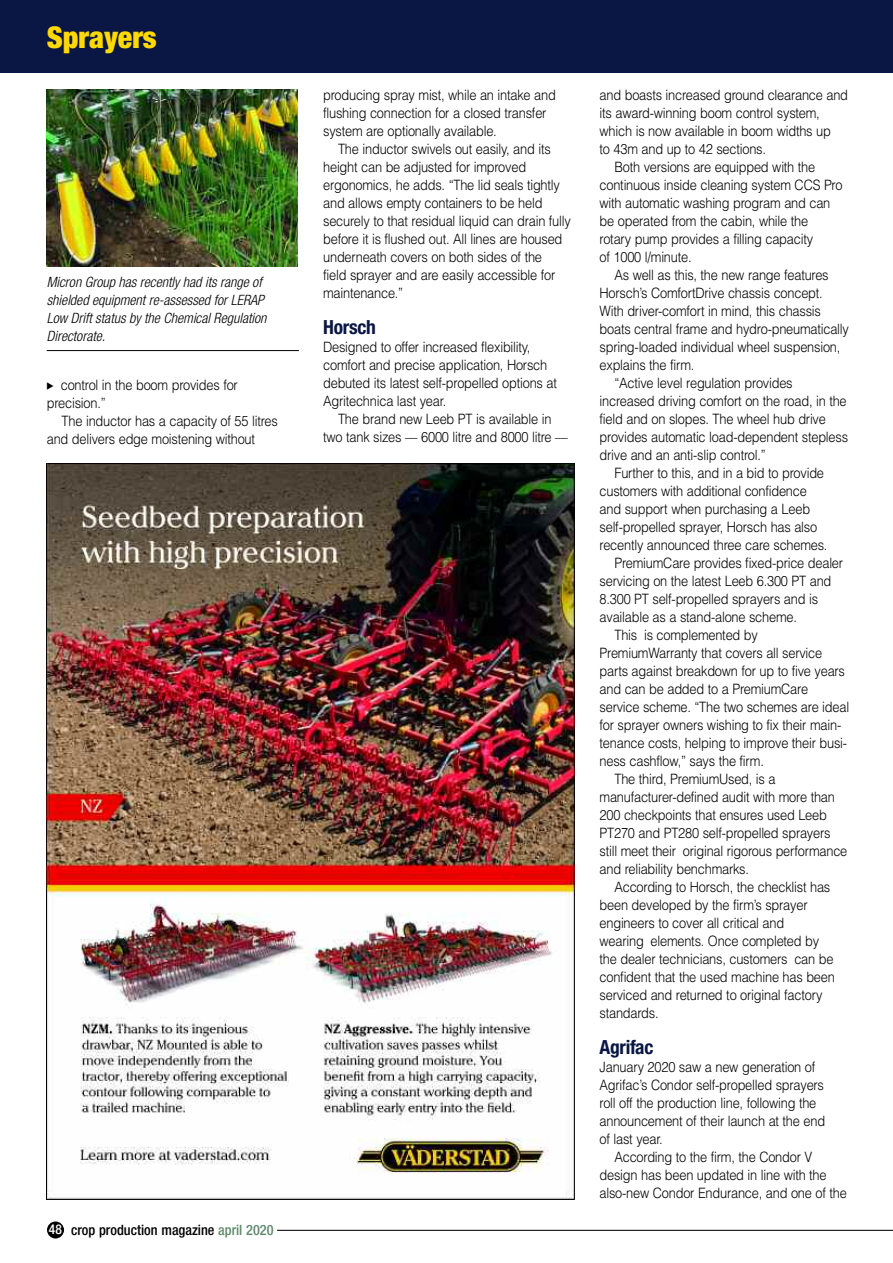
<style>
.page{position:relative;width:893px;height:1263px;background:#fff}
.page>*{position:absolute;margin:0;border:0;box-sizing:border-box;transform-origin:0 0}
.t1{font:900 condensed 30px "Helvetica Neue";color:#ffd902}
.t2{font:700 condensed 19.5px "Helvetica Neue";letter-spacing:-.015em;color:#0a1643}
.t3{font:300 14.25px/18px "Helvetica";letter-spacing:-.015em;color:#000;scale:.9 1}
.t4{font:italic 300 condensed 14.25px/18px "Helvetica Neue";color:#000}
.t5{font:500 condensed 14.25px "Helvetica Neue";color:#000}
.s1{font-size:13.5px;color:#fff}
.s2{color:#60896c}
</style>
<div class="page">
<img style="left:47px;top:89px;width:251px;height:177px">
<hr style="left:47px;top:350px;width:252px;height:1px;background:#000">
<div style="left:47px;top:1221px;width:17px;height:17px;background:#000;border-radius:50%"></div>
<hr style="left:277px;top:1230px;width:616px;height:1px;background:#000">
<img style="left:47px;top:463px;width:527px;height:736px">
<div style="left:0;top:0;width:893px;height:72px;background:#0a1643"></div>
<h1 class="t1" style="left:47px;top:27px;width:112px">Sprayers</h1>
<p class="t4" style="left:47px;top:274px;width:221px">Micron Group has recently had its range of shielded equipment re-assessed for LERAP Low Drift status by the Chemical Regulation Directorate.</p>
<p class="t3" style="left:47px;top:376px;width:214px;text-indent:14px">control in the boom provides for precision.”</p>
<p class="t3" style="left:47px;top:412px;width:258px;text-indent:15px">The inductor has a capacity of 55 litres and delivers edge moistening without</p>
<p class="t5" style="left:49px;top:1225px;width:226px"><span class="s1">48</span> crop production magazine <span class="s2">april 2020</span></p>
<p class="t3" style="left:323px;top:86px;width:260px">producing spray mist, while an intake and flushing connection for a closed transfer system are optionally available.</p>
<p class="t3" style="left:323px;top:140px;width:277px;text-indent:15px">The inductor swivels out easily, and its height can be adjusted for improved ergonomics, he adds. “The lid seals tightly and allows empty containers to be held securely to that residual liquid can drain fully before it is flushed out. All lines are housed underneath covers on both sides of the<br>field sprayer and are easily accessible for maintenance.”</p>
<h2 class="t2" style="left:323px;top:320px;width:54px">Horsch</h2>
<p class="t3" style="left:323px;top:338px;width:261px">Designed to offer increased flexibility, comfort and precise application, Horsch debuted its latest self-propelled options at Agritechnica last year.</p>
<p class="t3" style="left:323px;top:410px;width:273px;text-align:center">The brand new Leeb PT is available in<br>two tank sizes –– 6000 litre and 8000 litre ––</p>
<p class="t3" style="left:600px;top:86px;width:278px">and boasts increased ground clearance and</p>
<p class="t3" style="left:600px;top:104px;width:246px">its award-winning boom control system,</p>
<p class="t3" style="left:600px;top:122px;width:259px">which is now available in boom widths up</p>
<p class="t3" style="left:600px;top:140px;width:186px">to 43m and up to 42 sections.</p>
<p class="t3" style="left:614px;top:158px;width:225px">Both versions are equipped with the</p>
<p class="t3" style="left:600px;top:176px;width:272px">continuous inside cleaning system CCS Pro</p>
<p class="t3" style="left:600px;top:194px;width:258px">with automatic washing program and can</p>
<p class="t3" style="left:600px;top:212px;width:233px">be operated from the cabin, while the</p>
<p class="t3" style="left:600px;top:230px;width:239px">rotary pump provides a filling capacity</p>
<p class="t3" style="left:600px;top:248px;width:104px">of 1000 l/minute.</p>
<p class="t3" style="left:614px;top:266px;width:240px">As well as this, the new range features</p>
<p class="t3" style="left:600px;top:284px;width:250px">Horsch’s ComfortDrive chassis concept.</p>
<p class="t3" style="left:600px;top:302px;width:247px">With driver-comfort in mind, this chassis</p>
<p class="t3" style="left:600px;top:320px;width:279px">boats central frame and hydro-pneumatically</p>
<p class="t3" style="left:600px;top:338px;width:269px">spring-loaded individual wheel suspension,</p>
<p class="t3" style="left:600px;top:356px;width:107px">explains the firm.</p>
<p class="t3" style="left:614px;top:374px;width:200px">“Active level regulation provides</p>
<p class="t3" style="left:600px;top:392px;width:276px">increased driving comfort on the road, in the</p>
<p class="t3" style="left:600px;top:410px;width:253px">field and on slopes. The wheel hub drive</p>
<p class="t3" style="left:600px;top:428px;width:278px">provides automatic load-dependent stepless</p>
<p class="t3" style="left:600px;top:446px;width:186px">drive and an anti-slip control.”</p>
<p class="t3" style="left:614px;top:464px;width:234px">Further to this, and in a bid to provide</p>
<p class="t3" style="left:600px;top:482px;width:232px">customers with additional confidence</p>
<p class="t3" style="left:600px;top:500px;width:235px">and support when purchasing a Leeb</p>
<p class="t3" style="left:600px;top:518px;width:243px">self-propelled sprayer, Horsch has also</p>
<p class="t3" style="left:600px;top:536px;width:255px">recently announced three care schemes.</p>
<p class="t3" style="left:614px;top:554px;width:256px">PremiumCare provides fixed-price dealer</p>
<p class="t3" style="left:600px;top:572px;width:259px">servicing on the latest Leeb 6.300 PT and</p>
<p class="t3" style="left:600px;top:590px;width:244px">8.300 PT self-propelled sprayers and is</p>
<p class="t3" style="left:600px;top:608px;width:221px">available as a stand-alone scheme.</p>
<p class="t3" style="left:614px;top:626px;width:161px">This is complemented by</p>
<p class="t3" style="left:600px;top:644px;width:249px">PremiumWarranty that covers all service</p>
<p class="t3" style="left:600px;top:662px;width:274px">parts against breakdown for up to five years</p>
<p class="t3" style="left:600px;top:680px;width:233px">and can be added to a PremiumCare</p>
<p class="t3" style="left:600px;top:698px;width:279px">service scheme. “The two schemes are ideal</p>
<p class="t3" style="left:600px;top:716px;width:270px">for sprayer owners wishing to fix their main-</p>
<p class="t3" style="left:600px;top:734px;width:277px">tenance costs, helping to improve their busi-</p>
<p class="t3" style="left:600px;top:752px;width:184px">ness cashflow,” says the firm.</p>
<p class="t3" style="left:614px;top:770px;width:181px">The third, PremiumUsed, is a</p>
<p class="t3" style="left:600px;top:788px;width:263px">manufacturer-defined audit with more than</p>
<p class="t3" style="left:600px;top:806px;width:254px">200 checkpoints that ensures used Leeb</p>
<p class="t3" style="left:600px;top:824px;width:258px">PT270 and PT280 self-propelled sprayers</p>
<p class="t3" style="left:600px;top:842px;width:277px">still meet their original rigorous performance</p>
<p class="t3" style="left:600px;top:860px;width:168px">and reliability benchmarks.</p>
<p class="t3" style="left:614px;top:878px;width:241px">According to Horsch, the checklist has</p>
<p class="t3" style="left:600px;top:896px;width:233px">been developed by the firm’s sprayer</p>
<p class="t3" style="left:600px;top:914px;width:207px">engineers to cover all critical and</p>
<p class="t3" style="left:600px;top:932px;width:246px">wearing elements. Once completed by</p>
<p class="t3" style="left:600px;top:950px;width:261px">the dealer technicians, customers can be</p>
<p class="t3" style="left:600px;top:968px;width:263px">confident that the used machine has been</p>
<p class="t3" style="left:600px;top:986px;width:249px">serviced and returned to original factory</p>
<p class="t3" style="left:600px;top:1004px;width:67px">standards.</p>
<h2 class="t2" style="left:600px;top:1040px;width:55px">Agrifac</h2>
<p class="t3" style="left:600px;top:1058px;width:252px">January 2020 saw a new generation of Agrifac’s Condor self-propelled sprayers roll off the production line, following the announcement of their launch at the end of last year.</p>
<p class="t3" style="left:600px;top:1148px;width:276px;text-indent:15px">According to the firm, the Condor V design has been updated in line with the also-new Condor Endurance, and one of the</p>
</div>
